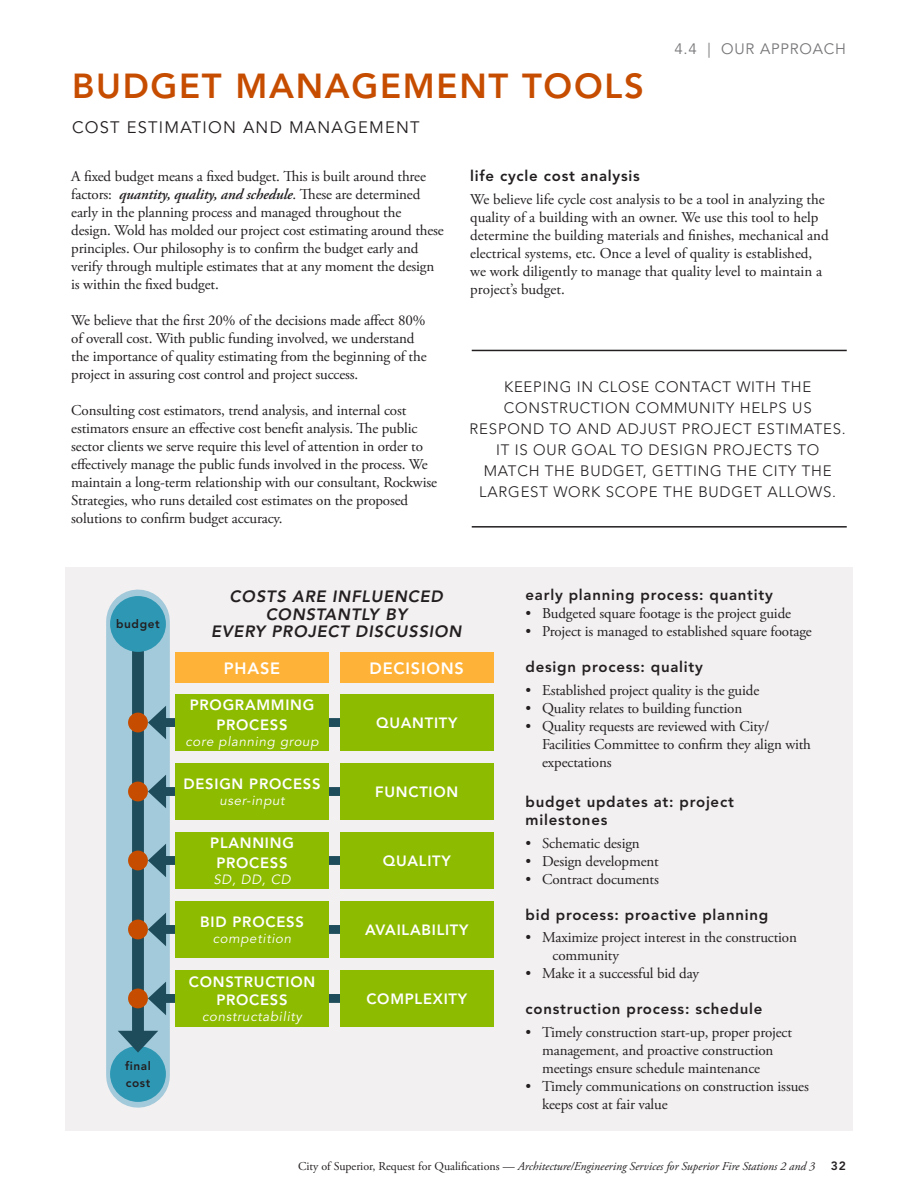
<style>
.page{position:relative;width:918px;height:1188px;background:#fff}
.page>*{position:absolute;margin:0;border:0;box-sizing:border-box;transform-origin:0 0}
.t1{font:800 34.5px "Avenir LT Pro";letter-spacing:.05em;color:#c64d00}
.t2{font:16.5px "Avenir LT Pro";letter-spacing:.075em;color:#231f20}
.t3{font:italic 800 16.35px/17.9px "Avenir LT Pro";letter-spacing:.05em;color:#231f20;text-align:center}
.t4{font:800 16.35px "Avenir LT Pro";letter-spacing:.05em;color:#fff}
.BODY_TEXT{font:15px/18px "Adobe Garamond Pro";letter-spacing:-.01em;color:#231f20}
.t5{font:300 15px/21px "Avenir LT Pro";letter-spacing:.05em;color:#231f20;text-align:center}
.BODY_TEXT-2{font:800 15px/18px "Avenir LT Pro";letter-spacing:.05em;color:#231f20}
.BODY_Font{font:800 15px "Avenir LT Pro";letter-spacing:.05em;color:#231f20}
.t6{font:15px "Avenir LT Pro";letter-spacing:.05em;color:#77777a}
.t7{font:800 14.85px/19.5px "Avenir LT Pro";letter-spacing:.05em;color:#fff;text-align:center}
.t8{font:italic 13.35px "Avenir LT Pro";letter-spacing:.05em;color:#fff}
.t9{font:italic 12px "Adobe Garamond Pro";color:#231f20}
.t10{font:800 12px "Avenir LT Pro";color:#231f20}
.t11{font:800 11.85px "Avenir LT Pro";letter-spacing:.05em;color:#231f20}
.s1{font-weight:600;font-style:italic}
.s2{font-style:normal}
</style>
<div class="page">
<div style="left:65px;top:567px;width:788px;height:563px;background:#f3f0f1"></div>
<hr style="left:472px;top:350px;width:375px;height:1px;background:#231f20">
<hr style="left:472px;top:526px;width:375px;height:2px;background:#231f20">
<div style="left:106px;top:621px;width:64px;height:455px;background:#a3cada"></div>
<div style="left:159px;top:787px;width:320px;height:9px;background:#1e4c5a"></div>
<svg style="left:148px;top:775px;width:18px;height:33px"></svg>
<div style="left:159px;top:856px;width:320px;height:9px;background:#1e4c5a"></div>
<svg style="left:148px;top:844px;width:18px;height:33px"></svg>
<div style="left:159px;top:925px;width:320px;height:9px;background:#1e4c5a"></div>
<svg style="left:148px;top:913px;width:18px;height:33px"></svg>
<div style="left:159px;top:994px;width:320px;height:9px;background:#1e4c5a"></div>
<svg style="left:148px;top:982px;width:18px;height:33px"></svg>
<div style="left:110px;top:1046px;width:56px;height:56px;background:#2e97b4;border-radius:50%"></div>
<div style="left:132px;top:630px;width:12px;height:409px;background:#1e4c5a"></div>
<svg style="left:118px;top:1031px;width:40px;height:22px"></svg>
<div style="left:110px;top:596px;width:56px;height:56px;background:#2e97b4;border-radius:50%"></div>
<div style="left:175px;top:652px;width:154px;height:31px;background:#ffb238"></div>
<div style="left:159px;top:718px;width:320px;height:9px;background:#1e4c5a"></div>
<svg style="left:148px;top:706px;width:18px;height:33px"></svg>
<div style="left:340px;top:652px;width:153px;height:31px;background:#ffb238"></div>
<div style="left:175px;top:694px;width:154px;height:57px;background:#8dbb00"></div>
<div style="left:340px;top:694px;width:153px;height:57px;background:#8dbb00"></div>
<div style="left:175px;top:763px;width:154px;height:57px;background:#8dbb00"></div>
<div style="left:340px;top:763px;width:153px;height:57px;background:#8dbb00"></div>
<div style="left:175px;top:832px;width:154px;height:57px;background:#8dbb00"></div>
<div style="left:340px;top:832px;width:153px;height:57px;background:#8dbb00"></div>
<div style="left:175px;top:901px;width:154px;height:57px;background:#8dbb00"></div>
<div style="left:340px;top:901px;width:153px;height:57px;background:#8dbb00"></div>
<div style="left:175px;top:970px;width:154px;height:57px;background:#8dbb00"></div>
<div style="left:340px;top:970px;width:153px;height:57px;background:#8dbb00"></div>
<div style="left:128px;top:713px;width:20px;height:19px;background:#c64d00;border-radius:50%"></div>
<div style="left:128px;top:989px;width:20px;height:19px;background:#c64d00;border-radius:50%"></div>
<div style="left:128px;top:782px;width:20px;height:19px;background:#c64d00;border-radius:50%"></div>
<div style="left:128px;top:851px;width:20px;height:19px;background:#c64d00;border-radius:50%"></div>
<div style="left:128px;top:920px;width:20px;height:19px;background:#c64d00;border-radius:50%"></div>
<p class="t1" style="left:72px;top:66px;width:573px">BUDGET MANAGEMENT TOOLS</p>
<p class="t2" style="left:72px;top:117px;width:349px">COST ESTIMATION AND MANAGEMENT</p>
<p class="t6" style="left:674px;top:40px;width:173px">4.4 | OUR APPROACH</p>
<p class="BODY_TEXT" style="left:71px;top:167px;width:374px">A fixed budget means a fixed budget. This is built around three factors: <span class="s1">quantity, quality, and schedule</span>. These are determined early in the planning process and managed throughout the design. Wold has molded our project cost estimating around these principles. Our philosophy is to confirm the budget early and verify through multiple estimates that at any moment the design is within the fixed budget.</p>
<p class="BODY_TEXT" style="left:71px;top:311px;width:357px">We believe that the first 20% of the decisions made affect 80% of overall cost. With public funding involved, we understand the importance of quality estimating from the beginning of the project in assuring cost control and project success.</p>
<p class="BODY_TEXT" style="left:71px;top:401px;width:367px">Consulting cost estimators, trend analysis, and internal cost estimators ensure an effective cost benefit analysis. The public sector clients we serve require this level of attention in order to effectively manage the public funds involved in the process. We maintain a long-term relationship with our consultant, Rockwise Strategies, who runs detailed cost estimates on the proposed solutions to confirm budget accuracy.</p>
<p class="BODY_Font" style="left:470px;top:167px;width:171px">life cycle cost analysis</p>
<p class="BODY_TEXT" style="left:470px;top:190px;width:360px">We believe life cycle cost analysis to be a tool in analyzing the quality of a building with an owner. We use this tool to help determine the building materials and finishes, mechanical and electrical systems, etc. Once a level of quality is established, we work diligently to manage that quality level to maintain a project’s budget.</p>
<p class="t5" style="left:470px;top:376px;width:378px">KEEPING IN CLOSE CONTACT WITH THE CONSTRUCTION COMMUNITY HELPS US RESPOND TO AND ADJUST PROJECT ESTIMATES.<br>IT IS OUR GOAL TO DESIGN PROJECTS TO MATCH THE BUDGET, GETTING THE CITY THE LARGEST WORK SCOPE THE BUDGET ALLOWS.</p>
<p class="t11" style="left:116px;top:617px;width:45px">budget</p>
<p class="t11" style="left:125px;top:1058px;width:27px">final</p>
<p class="t11" style="left:126px;top:1076px;width:26px">cost</p>
<p class="t3" style="left:230px;top:588px;width:215px">COSTS ARE INFLUENCED<br>CONSTANTLY BY</p>
<p class="t3" style="left:211px;top:623px;width:252px">EVERY PROJECT DISCUSSION</p>
<p class="t4" style="left:224px;top:658px;width:58px">PHASE</p>
<p class="t4" style="left:370px;top:658px;width:96px">DECISIONS</p>
<p class="t7" style="left:190px;top:696px;width:126px">PROGRAMMING<br>PROCESS</p>
<p class="t8" style="left:186px;top:733px;width:134px">core planning group</p>
<p class="t7" style="left:376px;top:713px;width:83px">QUANTITY</p>
<p class="t7" style="left:183px;top:774px;width:139px">DESIGN PROCESS</p>
<p class="t8" style="left:219px;top:793px;width:67px">user-input</p>
<p class="t7" style="left:210px;top:834px;width:85px">PLANNING<br>PROCESS</p>
<p class="t8" style="left:213px;top:871px;width:79px">SD, DD, CD</p>
<p class="t7" style="left:200px;top:912px;width:105px">BID PROCESS</p>
<p class="t8" style="left:213px;top:931px;width:80px">competition</p>
<p class="t7" style="left:189px;top:973px;width:128px;line-height:17.9px">CONSTRUCTION<br>PROCESS</p>
<p class="t8" style="left:202px;top:1008px;width:102px">constructability</p>
<p class="t7" style="left:375px;top:782px;width:85px">FUNCTION</p>
<p class="t7" style="left:383px;top:851px;width:70px">QUALITY</p>
<p class="t7" style="left:365px;top:920px;width:105px">AVAILABILITY</p>
<p class="t7" style="left:366px;top:989px;width:102px">COMPLEXITY</p>
<p class="BODY_TEXT-2" style="left:526px;top:586px;width:249px">early planning process: quantity</p>
<p class="BODY_TEXT" style="left:526px;top:605px;width:267px">• Budgeted square footage is the project guide</p>
<p class="BODY_TEXT" style="left:526px;top:623px;width:288px">• Project is managed to established square footage</p>
<p class="BODY_TEXT-2" style="left:526px;top:658px;width:179px">design process: quality</p>
<p class="BODY_TEXT" style="left:526px;top:681px;width:235px">• Established project quality is the guide</p>
<p class="BODY_TEXT" style="left:526px;top:699px;width:218px">• Quality relates to building function</p>
<p class="BODY_TEXT" style="left:542px;top:717px;width:270px;text-indent:-16px">• Quality requests are reviewed with City/<br>Facilities Committee to confirm they align with expectations</p>
<p class="BODY_TEXT-2" style="left:526px;top:793px;width:210px">budget updates at: project milestones</p>
<p class="BODY_TEXT" style="left:526px;top:834px;width:116px">• Schematic design</p>
<p class="BODY_TEXT" style="left:526px;top:852px;width:135px">• Design development</p>
<p class="BODY_TEXT" style="left:526px;top:870px;width:135px">• Contract documents</p>
<p class="BODY_TEXT-2" style="left:526px;top:905px;width:244px">bid process: proactive planning</p>
<p class="BODY_TEXT" style="left:553px;top:929px;width:246px;text-indent:-27px">• Maximize project interest in the construction community</p>
<p class="BODY_TEXT" style="left:526px;top:965px;width:175px">• Make it a successful bid day</p>
<p class="BODY_TEXT-2" style="left:526px;top:1000px;width:238px">construction process: schedule</p>
<p class="BODY_TEXT" style="left:542px;top:1023px;width:251px;text-indent:-16px">• Timely construction start-up, proper project management, and proactive construction meetings ensure schedule maintenance</p>
<p class="BODY_TEXT" style="left:542px;top:1077px;width:268px;text-indent:-16px">• Timely communications on construction issues keeps cost at fair value</p>
<p class="t9" style="left:298px;top:1159px;width:519px"><span class="s2">City of Superior, Request for Qualifications —</span> Architecture/Engineering Services for Superior Fire Stations 2 and 3</p>
<p class="t10" style="left:831px;top:1159px;width:17px">32</p>
</div>
